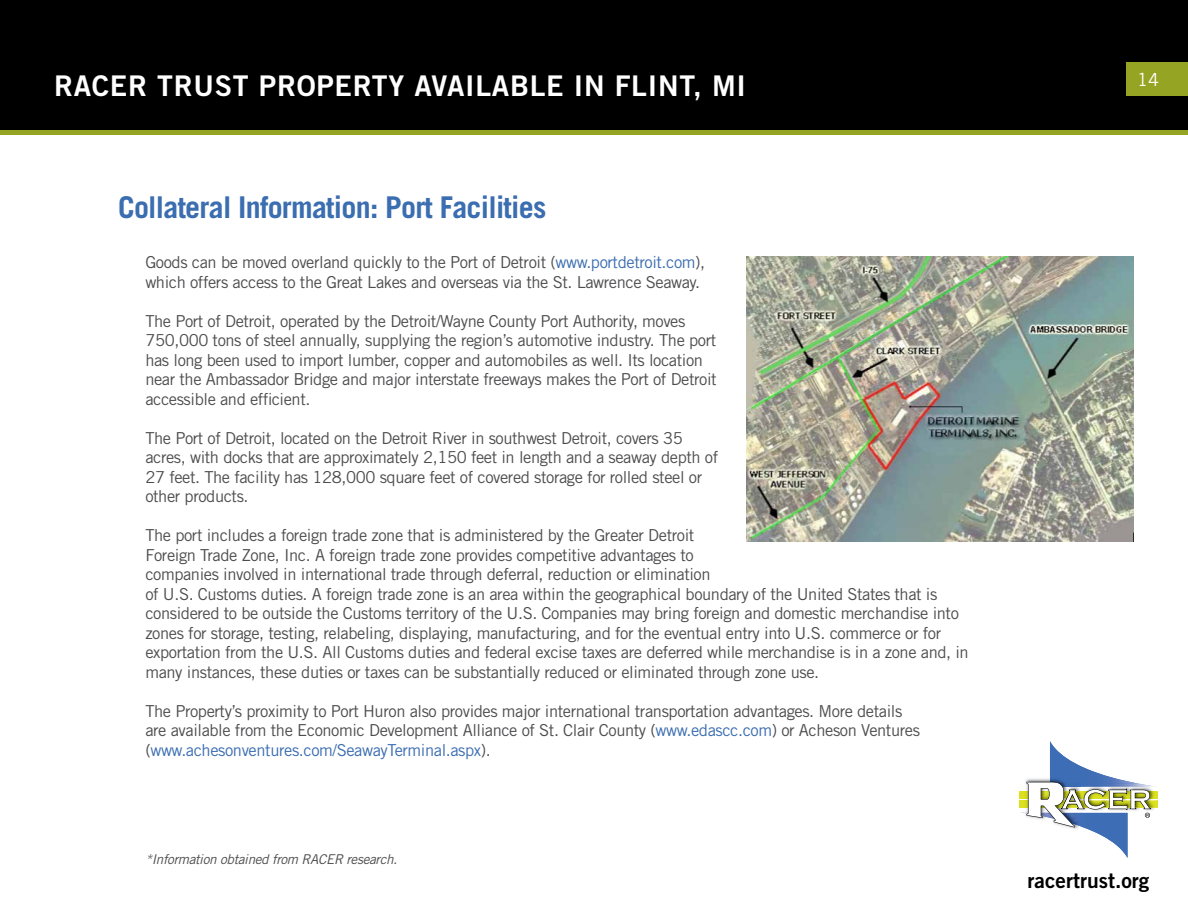
<style>
.page{position:relative;width:1188px;height:918px;background:#fff}
.page>*{position:absolute;margin:0;border:0;box-sizing:border-box;transform-origin:0 0}
.t1{font:700 30px "Trade Gothic LT Std";letter-spacing:-.025em;color:#3b6db1}
.t2{font:28.5px "Trade Gothic LT Std Bd 2";letter-spacing:.025em;color:#fff}
.t3{font:21px "Trade Gothic LT Std Bd 2";color:#000}
.t4{font:18px "Trade Gothic LT Std";color:#fff}
.t5{font:16.5px/19.5px "Trade Gothic LT Std";letter-spacing:-.025em;color:#4d4d4f}
.t6{font:italic 13.5px "Trade Gothic LT Std";letter-spacing:-.025em;color:#4d4d4f}
.s1{color:#3b6db1}
</style>
<div class="page">
<div style="left:1px;top:1px;width:1186px;height:131px;background:#000"></div>
<div style="left:0;top:0;width:1188px;height:133px;border:2px solid #000"></div>
<div style="left:1126px;top:62px;width:62px;height:34px;background:#96a424"></div>
<div style="left:0;top:130px;width:1188px;height:5px;background:#96a424"></div>
<div style="left:1019px;top:791px;width:139px;height:7px;background:#dbe120"></div>
<div style="left:1019px;top:801px;width:139px;height:7px;background:#dbe120"></div>
<svg style="left:1021px;top:741px;width:137px;height:117px"></svg>
<img style="left:746px;top:256px;width:388px;height:286px">
<h2 class="t2" style="left:54px;top:68px;width:694px">RACER TRUST PROPERTY AVAILABLE IN FLINT, MI</h2>
<h1 class="t1" style="left:118px;top:189px;width:430px">Collateral Information: Port Facilities</h1>
<p class="t5" style="left:145px;top:253px;width:561px">Goods can be moved overland quickly to the Port of Detroit (<span class="s1">www.portdetroit.com</span>), which offers access to the Great Lakes and overseas via the St. Lawrence Seaway.</p>
<p class="t5" style="left:145px;top:311px;width:573px">The Port of Detroit, operated by the Detroit/Wayne County Port Authority, moves 750,000 tons of steel annually, supplying the region’s automotive industry. The port has long been used to import lumber, copper and automobiles as well. Its location near the Ambassador Bridge and major interstate freeways makes the Port of Detroit accessible and efficient.</p>
<p class="t5" style="left:145px;top:428px;width:574px">The Port of Detroit, located on the Detroit River in southwest Detroit, covers 35 acres, with docks that are approximately 2,150 feet in length and a seaway depth of 27 feet. The facility has 128,000 square feet of covered storage for rolled steel or other products.</p>
<p class="t5" style="left:145px;top:526px;width:825px">The port includes a foreign trade zone that is administered by the Greater Detroit<br>Foreign Trade Zone, Inc. A foreign trade zone provides competitive advantages to<br>companies involved in international trade through deferral, reduction or elimination<br>of U.S. Customs duties. A foreign trade zone is an area within the geographical boundary of the United States that is considered to be outside the Customs territory of the U.S. Companies may bring foreign and domestic merchandise into zones for storage, testing, relabeling, displaying, manufacturing, and for the eventual entry into U.S. commerce or for exportation from the U.S. All Customs duties and federal excise taxes are deferred while merchandise is in a zone and, in many instances, these duties or taxes can be substantially reduced or eliminated through zone use.</p>
<p class="t5" style="left:145px;top:701px;width:776px">The Property’s proximity to Port Huron also provides major international transportation advantages. More details are available from the Economic Development Alliance of St. Clair County (<span class="s1">www.edascc.com</span>) or Acheson Ventures (<span class="s1">www.achesonventures.com/SeawayTerminal.aspx</span>).</p>
<p class="t6" style="left:145px;top:851px;width:253px">*Information obtained from RACER research.</p>
<p class="t4" style="left:1137px;top:68px;width:23px">14</p>
<p class="t3" style="left:1028px;top:867px;width:123px">racertrust.org</p>
</div>
